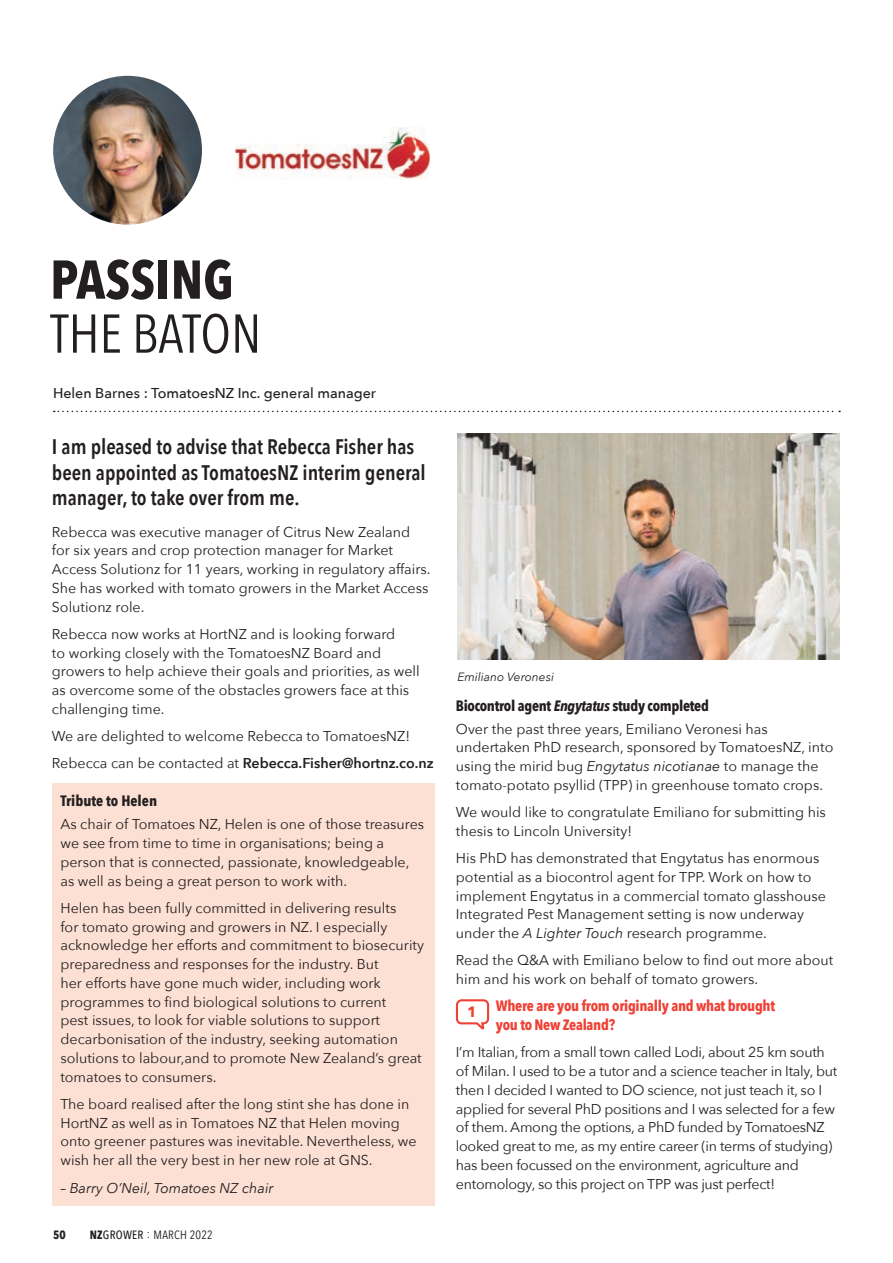
<style>
.page{position:relative;width:893px;height:1263px;background:#fff}
.page>*{position:absolute;margin:0;border:0;box-sizing:border-box;transform-origin:0 0}
.t1{font:54px "Avenir Next Condensed";color:#231f20}
.t2{font:700 54px "Avenir Next Condensed";color:#231f20}
.t3{font:600 21px/25.5px "Avenir Next Condensed";color:#231f20}
.t4{font:700 15px/18.8px "Avenir Next Condensed";letter-spacing:-.02em;color:#ef4135}
.t5{font:700 15px "Avenir Next Condensed";letter-spacing:-.02em;color:#231f20}
.t6{font:700 15px "Avenir Next Condensed";color:#231f20}
.t7{font:700 15px "Avenir Next";color:#ef4135}
.t8{font:14.25px/18.8px "Avenir Next";color:#231f20}
.t9{font:14.25px/18.8px "Avenir Next";letter-spacing:-.02em;color:#231f20}
.t10{font:500 14.25px "Avenir Next";color:#231f20}
.t11{font:italic 14.25px "Avenir Next";color:#231f20}
.t12{font:12px "Avenir Next Condensed";letter-spacing:.02em;color:#231f20}
.t13{font:italic 12px "Avenir Next";color:#231f20}
.t14{font:700 12px "Avenir Next Condensed";color:#231f20}
.s1{font-weight:600}
.s2{font-weight:700}
.s3{font-weight:500}
.s4{font-style:italic}
</style>
<div class="page">
<div style="left:52px;top:783px;width:383px;height:422px;background:#fde0d4"></div>
<svg style="left:455px;top:999px;width:35px;height:31px"></svg>
<img style="left:53px;top:76px;width:149px;height:149px;border-radius:74px">
<svg style="left:54px;top:411px;width:786px;height:1px"></svg>
<img style="left:457px;top:433px;width:382px;height:227px">
<img style="left:235px;top:128px;width:195px;height:51px">
<h1 class="t2" style="left:50px;top:247px;width:185px">PASSING</h1>
<h1 class="t1" style="left:50px;top:288px;width:213px">THE BATON</h1>
<p class="t10" style="left:53px;top:381px;width:325px">Helen Barnes : TomatoesNZ Inc. general manager</p>
<h2 class="t3" style="left:52px;top:433px;width:375px">I am pleased to advise that Rebecca Fisher has been appointed as TomatoesNZ interim general manager, to take over from me.</h2>
<p class="t8" style="left:52px;top:522px;width:380px">Rebecca was executive manager of Citrus New Zealand for six years and crop protection manager for Market Access Solutionz for 11 years, working in regulatory affairs.<br>She has worked with tomato growers in the Market Access Solutionz role.</p>
<p class="t8" style="left:52px;top:624px;width:369px">Rebecca now works at HortNZ and is looking forward<br>to working closely with the TomatoesNZ Board and growers to help achieve their goals and priorities, as well as overcome some of the obstacles growers face at this challenging time.</p>
<p class="t8" style="left:52px;top:722px;width:383px;line-height:27.3px">We are delighted to welcome Rebecca to TomatoesNZ!<br>Rebecca can be contacted at <span class="s1">Rebecca.Fisher@hortnz.co.nz</span></p>
<p class="t6" style="left:60px;top:792px;width:98px">Tribute to Helen</p>
<p class="t8" style="left:60px;top:814px;width:365px">As chair of Tomatoes NZ, Helen is one of those treasures we see from time to time in organisations; being a person that is connected, passionate, knowledgeable, as well as being a great person to work with.</p>
<p class="t8" style="left:60px;top:898px;width:365px">Helen has been fully committed in delivering results<br>for tomato growing and growers in NZ. I especially acknowledge her efforts and commitment to biosecurity preparedness and responses for the industry. But<br>her efforts have gone much wider, including work programmes to find biological solutions to current<br>pest issues, to look for viable solutions to support decarbonisation of the industry, seeking automation solutions to labour,and to promote New Zealand’s great tomatoes to consumers.</p>
<p class="t8" style="left:60px;top:1094px;width:358px">The board realised after the long stint she has done in HortNZ as well as in Tomatoes NZ that Helen moving onto greener pastures was inevitable. Nevertheless, we wish her all the very best in her new role at GNS.</p>
<p class="t11" style="left:60px;top:1175px;width:215px">– Barry O’Neil, Tomatoes NZ chair</p>
<p class="t14" style="left:53px;top:1228px;width:14px">50</p>
<p class="t12" style="left:90px;top:1225px;width:125px"><span class="s2">NZ</span><span class="s3">GROWER</span> : MARCH 2022</p>
<p class="t13" style="left:457px;top:667px;width:98px">Emiliano Veronesi</p>
<p class="t5" style="left:456px;top:696px;width:255px">Biocontrol agent <span class="s4">Engytatus</span> study completed</p>
<p class="t8" style="left:456px;top:719px;width:379px">Over the past three years, Emiliano Veronesi has undertaken PhD research, sponsored by TomatoesNZ, into using the mirid bug <span class="s4">Engytatus nicotianae</span> to manage the tomato-potato psyllid (TPP) in greenhouse tomato crops.</p>
<p class="t8" style="left:456px;top:802px;width:371px">We would like to congratulate Emiliano for submitting his thesis to Lincoln University!</p>
<p class="t8" style="left:456px;top:848px;width:372px">His PhD has demonstrated that Engytatus has enormous potential as a biocontrol agent for TPP. Work on how to implement Engytatus in a commercial tomato glasshouse Integrated Pest Management setting is now underway under the <span class="s4">A Lighter Touch</span> research programme.</p>
<p class="t8" style="left:456px;top:950px;width:379px">Read the Q&amp;A with Emiliano below to find out more about him and his work on behalf of tomato growers.</p>
<p class="t7" style="left:467px;top:998px;width:11px">1</p>
<p class="t4" style="left:496px;top:997px;width:281px">Where are you from originally and what brought you to New Zealand?</p>
<p class="t9" style="left:456px;top:1042px;width:383px">I’m Italian, from a small town called Lodi, about 25 km south of Milan. I used to be a tutor and a science teacher in Italy, but then I decided I wanted to DO science, not just teach it, so I applied for several PhD positions and I was selected for a few of them. Among the options, a PhD funded by TomatoesNZ looked great to me, as my entire career (in terms of studying) has been focussed on the environment, agriculture and entomology, so this project on TPP was just perfect!</p>
</div>
